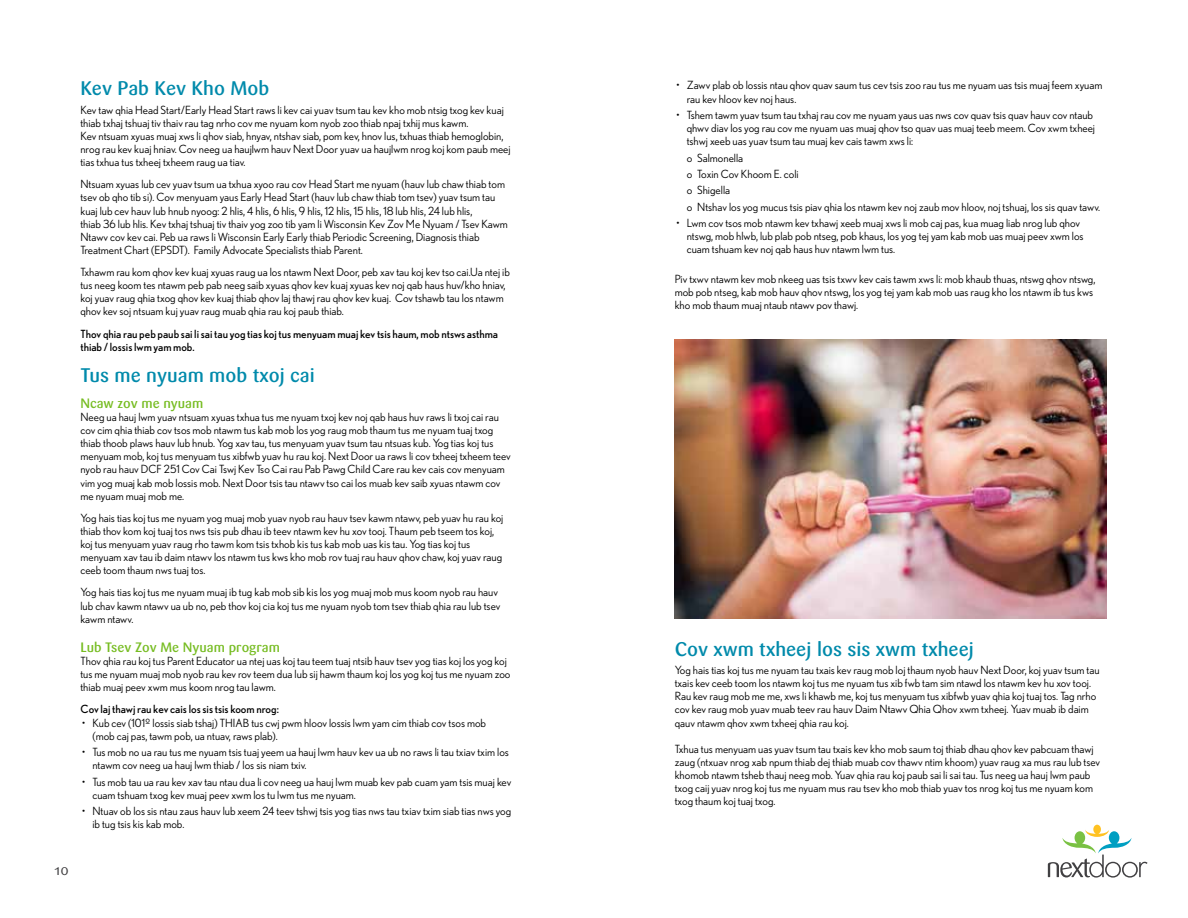
<style>
.page{position:relative;width:1188px;height:918px;background:#fff}
.page>*{position:absolute;margin:0;border:0;box-sizing:border-box;transform-origin:0 0}
.t1{font:500 19.5px "Sari OT";color:#008aab}
.t2{font:15px "Sari OT";color:#414042}
.t3{font:500 13.5px "Sari OT";color:#76bc21}
.t4{font:11.25px/13.2px "Nobel";color:#000}
.t5{font:11.25px/13.2px "Nobel";color:#000}
</style>
<div class="page">
<svg style="left:1048px;top:825px;width:100px;height:53px"></svg>
<img style="left:675px;top:340px;width:432px;height:278px">
<h1 class="t1" style="left:80px;top:76px;width:190px">Kev Pab Kev Kho Mob</h1>
<p class="t4" style="left:80px;top:103px;width:432px">Kev taw qhia Head Start/Early Head Start raws li kev cai yuav tsum tau kev kho mob ntsig txog kev kuaj thiab txhaj tshuaj tiv thaiv rau tag nrho cov me nyuam kom nyob zoo thiab npaj txhij mus kawm.<br>Kev ntsuam xyuas muaj xws li qhov siab, hnyav, ntshav siab, pom kev, hnov lus, txhuas thiab hemoglobin, nrog rau kev kuaj hniav. Cov neeg ua haujlwm hauv Next Door yuav ua haujlwm nrog koj kom paub meej tias txhua tus txheej txheem raug ua tiav.</p>
<p class="t4" style="left:80px;top:178px;width:429px">Ntsuam xyuas lub cev yuav tsum ua txhua xyoo rau cov Head Start me nyuam (hauv lub chaw thiab tom tsev ob qho tib si). Cov menyuam yaus Early Head Start (hauv lub chaw thiab tom tsev) yuav tsum tau kuaj lub cev hauv lub hnub nyoog: 2 hlis, 4 hlis, 6 hlis, 9 hlis, 12 hlis, 15 hlis, 18 lub hlis, 24 lub hlis,<br>thiab 36 lub hlis. Kev txhaj tshuaj tiv thaiv yog zoo tib yam li Wisconsin Kev Zov Me Nyuam / Tsev Kawm Ntawv cov kev cai. Peb ua raws li Wisconsin Early Early thiab Periodic Screening, Diagnosis thiab Treatment Chart (EPSDT). Family Advocate Specialists thiab Parent.</p>
<p class="t4" style="left:80px;top:265px;width:431px">Txhawm rau kom qhov kev kuaj xyuas raug ua los ntawm Next Door, peb xav tau koj kev tso cai.Ua ntej ib tus neeg koom tes ntawm peb pab neeg saib xyuas qhov kev kuaj xyuas kev noj qab haus huv/kho hniav, koj yuav raug qhia txog qhov kev kuaj thiab qhov laj thawj rau qhov kev kuaj. Cov tshawb tau los ntawm qhov kev soj ntsuam kuj yuav raug muab qhia rau koj paub thiab.</p>
<p class="t5" style="left:80px;top:327px;width:419px">Thov qhia rau peb paub sai li sai tau yog tias koj tus menyuam muaj kev tsis haum, mob ntsws asthma thiab / lossis lwm yam mob.</p>
<h1 class="t1" style="left:80px;top:363px;width:236px">Tus me nyuam mob txoj cai</h1>
<p class="t3" style="left:80px;top:394px;width:124px">Ncaw zov me nyuam</p>
<p class="t4" style="left:80px;top:410px;width:432px">Neeg ua hauj lwm yuav ntsuam xyuas txhua tus me nyuam txoj kev noj qab haus huv raws li txoj cai rau cov cim qhia thiab cov tsos mob ntawm tus kab mob los yog raug mob thaum tus me nyuam tuaj txog thiab thoob plaws hauv lub hnub. Yog xav tau, tus menyuam yuav tsum tau ntsuas kub. Yog tias koj tus menyuam mob, koj tus menyuam tus xibfwb yuav hu rau koj. Next Door ua raws li cov txheej txheem teev nyob rau hauv DCF 251 Cov Cai Tswj Kev Tso Cai rau Pab Pawg Child Care rau kev cais cov menyuam vim yog muaj kab mob lossis mob. Next Door tsis tau ntawv tso cai los muab kev saib xyuas ntawm cov me nyuam muaj mob me.</p>
<p class="t4" style="left:80px;top:511px;width:424px">Yog hais tias koj tus me nyuam yog muaj mob yuav nyob rau hauv tsev kawm ntawv, peb yuav hu rau koj thiab thov kom koj tuaj tos nws tsis pub dhau ib teev ntawm kev hu xov tooj. Thaum peb tseem tos koj, koj tus menyuam yuav raug rho tawm kom tsis txhob kis tus kab mob uas kis tau. Yog tias koj tus menyuam xav tau ib daim ntawv los ntawm tus kws kho mob rov tuaj rau hauv qhov chaw, koj yuav raug ceeb toom thaum nws tuaj tos.</p>
<p class="t4" style="left:80px;top:586px;width:421px">Yog hais tias koj tus me nyuam muaj ib tug kab mob sib kis los yog muaj mob mus koom nyob rau hauv lub chav kawm ntawv ua ub no, peb thov koj cia koj tus me nyuam nyob tom tsev thiab qhia rau lub tsev kawm ntawv.</p>
<p class="t3" style="left:80px;top:638px;width:201px">Lub Tsev Zov Me Nyuam program</p>
<p class="t4" style="left:80px;top:654px;width:432px">Thov qhia rau koj tus Parent Educator ua ntej uas koj tau teem tuaj ntsib hauv tsev yog tias koj los yog koj tus me nyuam muaj mob nyob rau kev rov teem dua lub sij hawm thaum koj los yog koj tus me nyuam zoo thiab muaj peev xwm mus koom nrog tau lawm.</p>
<p class="t5" style="left:80px;top:703px;width:200px">Cov laj thawj rau kev cais los sis tsis koom nrog:</p>
<p class="t4" style="left:92px;top:716px;width:395px;text-indent:-10px">• Kub cev (101º lossis siab tshaj) THIAB tus cwj pwm hloov lossis lwm yam cim thiab cov tsos mob (mob caj pas, tawm pob, ua ntuav, raws plab).</p>
<p class="t4" style="left:92px;top:745px;width:418px;text-indent:-10px">• Tus mob no ua rau tus me nyuam tsis tuaj yeem ua hauj lwm hauv kev ua ub no raws li tau txiav txim los ntawm cov neeg ua hauj lwm thiab / los sis niam txiv.</p>
<p class="t4" style="left:92px;top:775px;width:420px;text-indent:-10px">• Tus mob tau ua rau kev xav tau ntau dua li cov neeg ua hauj lwm muab kev pab cuam yam tsis muaj kev cuam tshuam txog kev muaj peev xwm los tu lwm tus me nyuam.</p>
<p class="t4" style="left:92px;top:804px;width:420px;text-indent:-10px">• Ntuav ob los sis ntau zaus hauv lub xeem 24 teev tshwj tsis yog tias nws tau txiav txim siab tias nws yog ib tug tsis kis kab mob.</p>
<h2 class="t2" style="left:55px;top:860px;width:16px">10</h2>
<p class="t4" style="left:687px;top:79px;width:417px;text-indent:-10px">• Zawv plab ob lossis ntau qhov quav saum tus cev tsis zoo rau tus me nyuam uas tsis muaj feem xyuam rau kev hloov kev noj haus.</p>
<p class="t4" style="left:687px;top:108px;width:410px;text-indent:-10px">• Tshem tawm yuav tsum tau txhaj rau cov me nyuam yaus uas nws cov quav tsis quav hauv cov ntaub qhwv diav los yog rau cov me nyuam uas muaj qhov tso quav uas muaj teeb meem. Cov xwm txheej tshwj xeeb uas yuav tsum tau muaj kev cais tawm xws li:</p>
<p class="t4" style="left:687px;top:149px;width:415px;line-height:16.4px">o Salmonella<br>o Toxin Cov Khoom E. coli<br>o Shigella<br>o Ntshav los yog mucus tsis piav qhia los ntawm kev noj zaub mov hloov, noj tshuaj, los sis quav tawv.</p>
<p class="t4" style="left:687px;top:216px;width:398px;text-indent:-10px">• Lwm cov tsos mob ntawm kev txhawj xeeb muaj xws li mob caj pas, kua muag liab nrog lub qhov ntswg, mob hlwb, lub plab pob ntseg, pob khaus, los yog tej yam kab mob uas muaj peev xwm los cuam tshuam kev noj qab haus huv ntawm lwm tus.</p>
<p class="t4" style="left:675px;top:272px;width:422px">Piv txwv ntawm kev mob nkeeg uas tsis txwv kev cais tawm xws li: mob khaub thuas, ntswg qhov ntswg, mob pob ntseg, kab mob hauv qhov ntswg, los yog tej yam kab mob uas raug kho los ntawm ib tus kws kho mob thaum muaj ntaub ntawv pov thawj.</p>
<h1 class="t1" style="left:675px;top:636px;width:301px">Cov xwm txheej los sis xwm txheej</h1>
<p class="t4" style="left:675px;top:663px;width:426px">Yog hais tias koj tus me nyuam tau txais kev raug mob loj thaum nyob hauv Next Door, koj yuav tsum tau txais kev ceeb toom los ntawm koj tus me nyuam tus xib fwb tam sim ntawd los ntawm kev hu xov tooj.<br>Rau kev raug mob me me, xws li khawb me, koj tus menyuam tus xibfwb yuav qhia koj tuaj tos. Tag nrho cov kev raug mob yuav muab teev rau hauv Daim Ntawv Qhia Qhov xwm txheej. Yuav muab ib daim qauv ntawm qhov xwm txheej qhia rau koj.</p>
<p class="t4" style="left:675px;top:742px;width:427px">Txhua tus menyuam uas yuav tsum tau txais kev kho mob saum toj thiab dhau qhov kev pabcuam thawj zaug (ntxuav nrog xab npum thiab dej thiab muab cov thawv ntim khoom) yuav raug xa mus rau lub tsev khomob ntawm tsheb thauj neeg mob. Yuav qhia rau koj paub sai li sai tau. Tus neeg ua hauj lwm paub txog caij yuav nrog koj tus me nyuam mus rau tsev kho mob thiab yuav tos nrog koj tus me nyuam kom txog thaum koj tuaj txog.</p>
</div>
